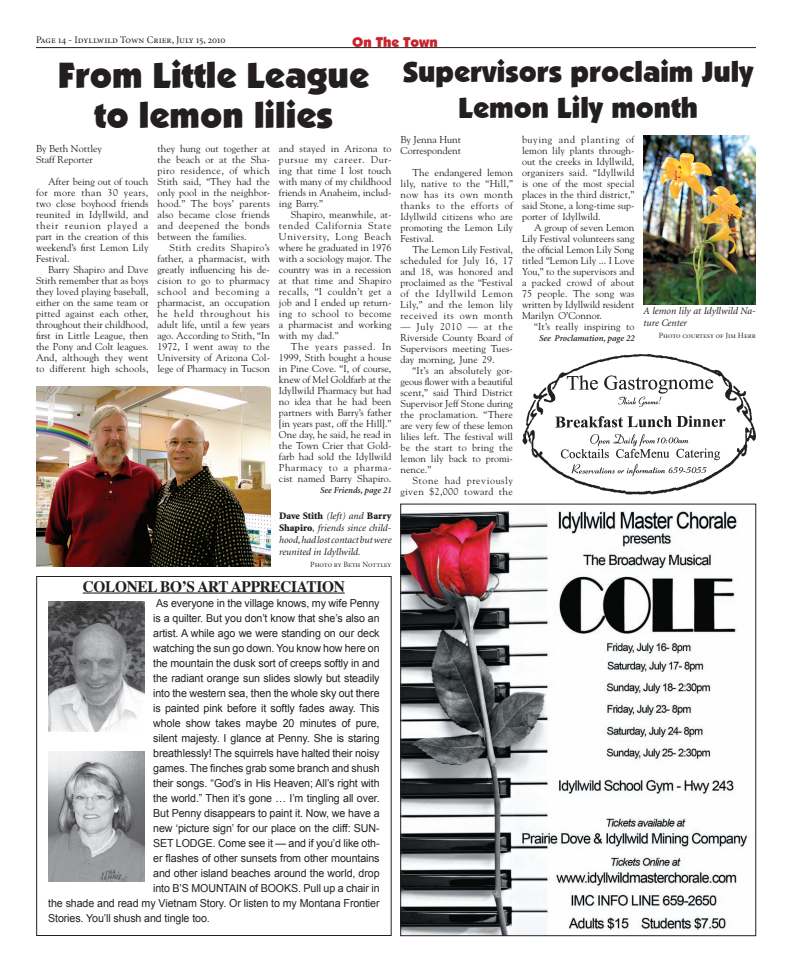
<style>
.page{position:relative;width:792px;height:972px;background:#fff}
.page>*{position:absolute;margin:0;border:0;box-sizing:border-box;transform-origin:0 0}
.t1{font:36px/40px "Boulder";color:#231f20;text-align:center}
.t2{font:29px/36px "Boulder";color:#231f20;text-align:center}
.t3{font:700 16px "Times";letter-spacing:-.02em;color:#231f20;scale:.96 1}
.t4{font:14px "Boulder";color:#c8242b}
.t5{font:11px "Arial";letter-spacing:-.01em;color:#231f20}
.t6{font:10px/11px "Goudy";color:#231f20;text-align:justify}
.t7{font:italic 10px/12px "Minion";color:#231f20;text-align:justify}
.t8{font:10px/11px "Goudy";letter-spacing:.055em;color:#231f20;text-align:right}
.t9{font:10px "Minion Regular SC";color:#231f20}
.t10{font:italic 600 9px "Minion";color:#231f20}
.t11{font:8px "Minion Display Regular SC";color:#231f20}
.s1{font-weight:900;font-style:normal}
</style>
<div class="page">
<hr style="left:36px;top:47px;width:720px;height:1px;background:#231f20">
<img style="left:402px;top:511px;width:346px;height:423px">
<div style="left:400px;top:504px;width:356px;height:432px;border:1px solid #231f20"></div>
<div style="left:36px;top:576px;width:356px;height:360px;border:1px solid #231f20"></div>
<hr style="left:83px;top:593px;width:262px;height:1px;background:#231f20">
<img style="left:48px;top:752px;width:96px;height:129px">
<img style="left:48px;top:601px;width:96px;height:130px">
<img style="left:522px;top:354px;width:234px;height:141px">
<img style="left:36px;top:387px;width:234px;height:180px">
<img style="left:643px;top:136px;width:113px;height:169px">
<p class="t9" style="left:36px;top:35px;width:191px">Page 14 - Idyllwild Town Crier, July 15, 2010</p>
<h3 class="t4" style="left:352px;top:34px;width:87px">On The Town</h3>
<h1 class="t1" style="left:58px;top:55px;width:313px">From Little League to lemon lilies</h1>
<p class="t6" style="left:158px;top:143px;width:114px">they hung out together at the beach or at the Sha&shy;piro residence, of which Stith said, “They had the only pool in the neighbor&shy;hood.” The boys’ parents also became close friends and deepened the bonds between the families.</p>
<p class="t6" style="left:158px;top:242px;width:114px;text-indent:12px">Stith credits Shapiro’s father, a pharmacist, with greatly influencing his de&shy;cision to go to pharmacy school and becoming a pharmacist, an occupation he held throughout his adult life, until a few years ago. According to Stith, “In 1972, I went away to the University of Arizona Col&shy;lege of Pharmacy in Tucson</p>
<p class="t6" style="left:36px;top:143px;width:68px">By Beth Nottley<br>Staff Reporter</p>
<p class="t6" style="left:36px;top:176px;width:114px;text-indent:12px">After being out of touch for more than 30 years, two close boyhood friends reunited in Idyllwild, and their reunion played a part in the creation of this weekend’s first Lemon Lily Festival.</p>
<p class="t6" style="left:36px;top:264px;width:114px;text-indent:12px">Barry Shapiro and Dave Stith remember that as boys they loved playing baseball, either on the same team or pitted against each other, throughout their childhood, first in Little League, then the Pony and Colt leagues.<br>And, although they went to different high schools,</p>
<p class="t6" style="left:279px;top:143px;width:114px">and stayed in Arizona to pursue my career. Dur&shy;ing that time I lost touch with many of my childhood friends in Anaheim, includ&shy;ing Barry.”</p>
<p class="t6" style="left:279px;top:209px;width:114px;text-indent:12px">Shapiro, meanwhile, at&shy;tended California State University, Long Beach where he graduated in 1976 with a sociology major. The country was in a recession at that time and Shapiro recalls, “I couldn’t get a job and I ended up return&shy;ing to school to become a pharmacist and working with my dad.”</p>
<p class="t6" style="left:279px;top:341px;width:114px;text-indent:12px">The years passed. In 1999, Stith bought a house in Pine Cove. “I, of course, knew of Mel Goldfarb at the Idyllwild Pharmacy but had no idea that he had been partners with Barry’s father [in years past, off the Hill].” One day, he said, he read in the Town Crier that Gold&shy;farb had sold the Idyllwild Pharmacy to a pharma&shy;cist named Barry Shapiro.</p>
<p class="t10" style="left:320px;top:485px;width:73px">See Friends, page 21</p>
<p class="t7" style="left:279px;top:510px;width:114px"><span class="s1">Dave Stith</span> (left) and <span class="s1">Barry Shapiro</span>, friends since child&shy;hood, had lost contact but were reunited in Idyllwild.</p>
<p class="t11" style="left:310px;top:561px;width:83px">Photo by Beth Nottley</p>
<h3 class="t3" style="left:83px;top:571px;width:275px">COLONEL BO’S ART APPRECIATION</h3>
<p class="t5" style="left:156px;top:597px;width:225px">As everyone in the village knows, my wife Penny</p>
<p class="t5" style="left:153px;top:612px;width:228px">is a quilter. But you don’t know that she’s also an</p>
<p class="t5" style="left:153px;top:627px;width:228px">artist. A while ago we were standing on our deck</p>
<p class="t5" style="left:153px;top:642px;width:228px">watching the sun go down. You know how here on</p>
<p class="t5" style="left:153px;top:657px;width:228px">the mountain the dusk sort of creeps softly in and</p>
<p class="t5" style="left:153px;top:672px;width:228px">the radiant orange sun slides slowly but steadily</p>
<p class="t5" style="left:153px;top:687px;width:228px">into the western sea, then the whole sky out there</p>
<p class="t5" style="left:153px;top:702px;width:228px">is painted pink before it softly fades away. This</p>
<p class="t5" style="left:153px;top:717px;width:228px">whole show takes maybe 20 minutes of pure,</p>
<p class="t5" style="left:153px;top:732px;width:228px">silent majesty. I glance at Penny. She is staring</p>
<p class="t5" style="left:153px;top:747px;width:228px">breathlessly! The squirrels have halted their noisy</p>
<p class="t5" style="left:153px;top:762px;width:228px">games. The finches grab some branch and shush</p>
<p class="t5" style="left:153px;top:777px;width:228px">their songs. “God’s in His Heaven; All’s right with</p>
<p class="t5" style="left:153px;top:792px;width:228px">the world.” Then it’s gone … I’m tingling all over.</p>
<p class="t5" style="left:153px;top:807px;width:228px">But Penny disappears to paint it. Now, we have a</p>
<p class="t5" style="left:153px;top:822px;width:228px">new ‘picture sign’ for our place on the cliff: SUN-</p>
<p class="t5" style="left:153px;top:837px;width:228px">SET LODGE. Come see it — and if you’d like oth-</p>
<p class="t5" style="left:153px;top:852px;width:228px">er flashes of other sunsets from other mountains</p>
<p class="t5" style="left:153px;top:867px;width:228px">and other island beaches around the world, drop</p>
<p class="t5" style="left:153px;top:882px;width:228px">into B’S MOUNTAIN of BOOKS. Pull up a chair in</p>
<p class="t5" style="left:48px;top:897px;width:333px">the shade and read my Vietnam Story. Or listen to my Montana Frontier</p>
<p class="t5" style="left:48px;top:912px;width:163px">Stories. You’ll shush and tingle too.</p>
<h2 class="t2" style="left:403px;top:53px;width:352px">Supervisors proclaim July<br>Lemon Lily month</h2>
<p class="t6" style="left:522px;top:134px;width:114px">buying and planting of lemon lily plants through&shy;out the creeks in Idyllwild, organizers said. “Idyllwild is one of the most special places in the third district,” said Stone, a long-time sup&shy;porter of Idyllwild.</p>
<p class="t6" style="left:522px;top:222px;width:114px;text-indent:12px">A group of seven Lemon Lily Festival volunteers sang the official Lemon Lily Song titled “Lemon Lily ... I Love You,” to the supervisors and a packed crowd of about 75 people. The song was written by Idyllwild resident Marilyn O’Connor.</p>
<p class="t6" style="left:534px;top:321px;width:102px">“It’s really inspiring to</p>
<p class="t10" style="left:539px;top:333px;width:97px">See Proclamation, page 22</p>
<p class="t6" style="left:400px;top:134px;width:62px">By Jenna Hunt<br>Correspondent</p>
<p class="t6" style="left:400px;top:167px;width:114px;text-indent:12px">The endangered lemon lily, native to the “Hill,” now has its own month thanks to the efforts of Idyllwild citizens who are promoting the Lemon Lily Festival.</p>
<p class="t6" style="left:400px;top:244px;width:114px;text-indent:12px">The Lemon Lily Festival, scheduled for July 16, 17 and 18, was honored and proclaimed as the “Festival of the Idyllwild Lemon Lily,” and the lemon lily received its own month</p>
<p class="t6" style="left:400px;top:321px;width:114px">— July 2010 — at the Riverside County Board of Supervisors meeting Tues&shy;day morning, June 29.</p>
<p class="t6" style="left:400px;top:365px;width:114px;text-indent:12px">“It’s an absolutely gor&shy;geous flower with a beautiful scent,” said Third District Supervisor Jeff Stone during the proclamation. “There are very few of these lemon lilies left. The festival will be the start to bring the lemon lily back to promi&shy;nence.”</p>
<p class="t8" style="left:400px;top:475px;width:114px">Stone had previously given $2,000 toward the</p>
<p class="t7" style="left:644px;top:306px;width:114px">A lemon lily at Idyllwild Na&shy;ture Center</p>
<p class="t11" style="left:659px;top:332px;width:99px">Photo courtesy of Jim Herr</p>
</div>
